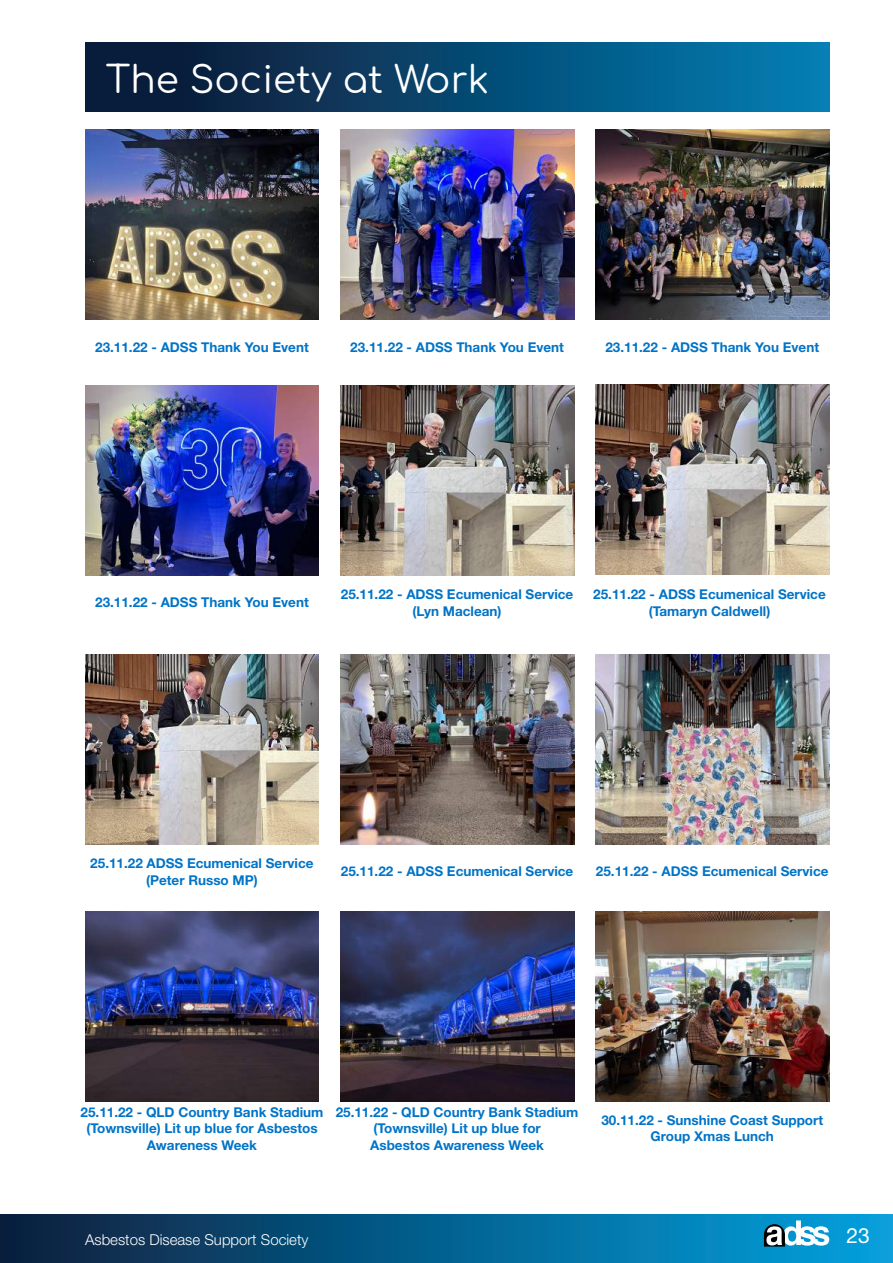
<style>
.page{position:relative;width:893px;height:1263px;background:#fff}
.page>*{position:absolute;margin:0;border:0;box-sizing:border-box;transform-origin:0 0}
.t1{font:37.5px "Comfortaa";color:#fff}
.t2{font:21px "Helvetica Neue";color:#fff}
.t3{font:300 15px "Helvetica Neue";color:#fff}
.t4{font:700 13.5px/16.5px "Helvetica Neue";color:#0074c8;text-align:center}
</style>
<div class="page">
<div style="left:0;top:1214px;width:893px;height:49px;background:linear-gradient(to right,#0b1f3e,#01a3e0)"></div>
<svg style="left:764px;top:1220px;width:65px;height:26px"></svg>
<div style="left:85px;top:43px;width:744px;height:69px;background:linear-gradient(to right,#0c122e,#017fb4)"></div>
<img style="left:595px;top:130px;width:234px;height:189px">
<img style="left:595px;top:385px;width:234px;height:189px">
<img style="left:85px;top:911px;width:234px;height:190px">
<img style="left:85px;top:385px;width:234px;height:190px">
<img style="left:340px;top:654px;width:234px;height:190px">
<img style="left:340px;top:911px;width:234px;height:190px">
<img style="left:85px;top:654px;width:234px;height:190px">
<img style="left:340px;top:385px;width:234px;height:190px">
<img style="left:595px;top:654px;width:234px;height:190px">
<img style="left:595px;top:911px;width:234px;height:190px">
<img style="left:85px;top:130px;width:234px;height:189px">
<img style="left:340px;top:130px;width:234px;height:189px">
<h1 class="t1" style="left:106px;top:45px;width:385px">The Society at Work</h1>
<p class="t4" style="left:95px;top:338px;width:215px">23.11.22 - ADSS Thank You Event</p>
<p class="t4" style="left:350px;top:338px;width:215px">23.11.22 - ADSS Thank You Event</p>
<p class="t4" style="left:605px;top:338px;width:215px">23.11.22 - ADSS Thank You Event</p>
<p class="t4" style="left:95px;top:594px;width:215px">23.11.22 - ADSS Thank You Event</p>
<p class="t4" style="left:341px;top:586px;width:234px">25.11.22 - ADSS Ecumenical Service (Lyn Maclean)</p>
<p class="t4" style="left:593px;top:586px;width:234px">25.11.22 - ADSS Ecumenical Service (Tamaryn Caldwell)</p>
<p class="t4" style="left:90px;top:855px;width:225px">25.11.22 ADSS Ecumenical Service (Peter Russo MP)</p>
<p class="t4" style="left:341px;top:863px;width:234px">25.11.22 - ADSS Ecumenical Service</p>
<p class="t4" style="left:596px;top:863px;width:234px">25.11.22 - ADSS Ecumenical Service</p>
<p class="t4" style="left:81px;top:1103px;width:244px">25.11.22 - QLD Country Bank Stadium (Townsville) Lit up blue for Asbestos<br>Awareness Week</p>
<p class="t4" style="left:336px;top:1103px;width:244px">25.11.22 - QLD Country Bank Stadium (Townsville) Lit up blue for<br>Asbestos Awareness Week</p>
<p class="t4" style="left:601px;top:1111px;width:223px">30.11.22 - Sunshine Coast Support<br>Group Xmas Lunch</p>
<p class="t3" style="left:85px;top:1231px;width:225px">Asbestos Disease Support Society</p>
<h2 class="t2" style="left:846px;top:1223px;width:25px">23</h2>
</div>
